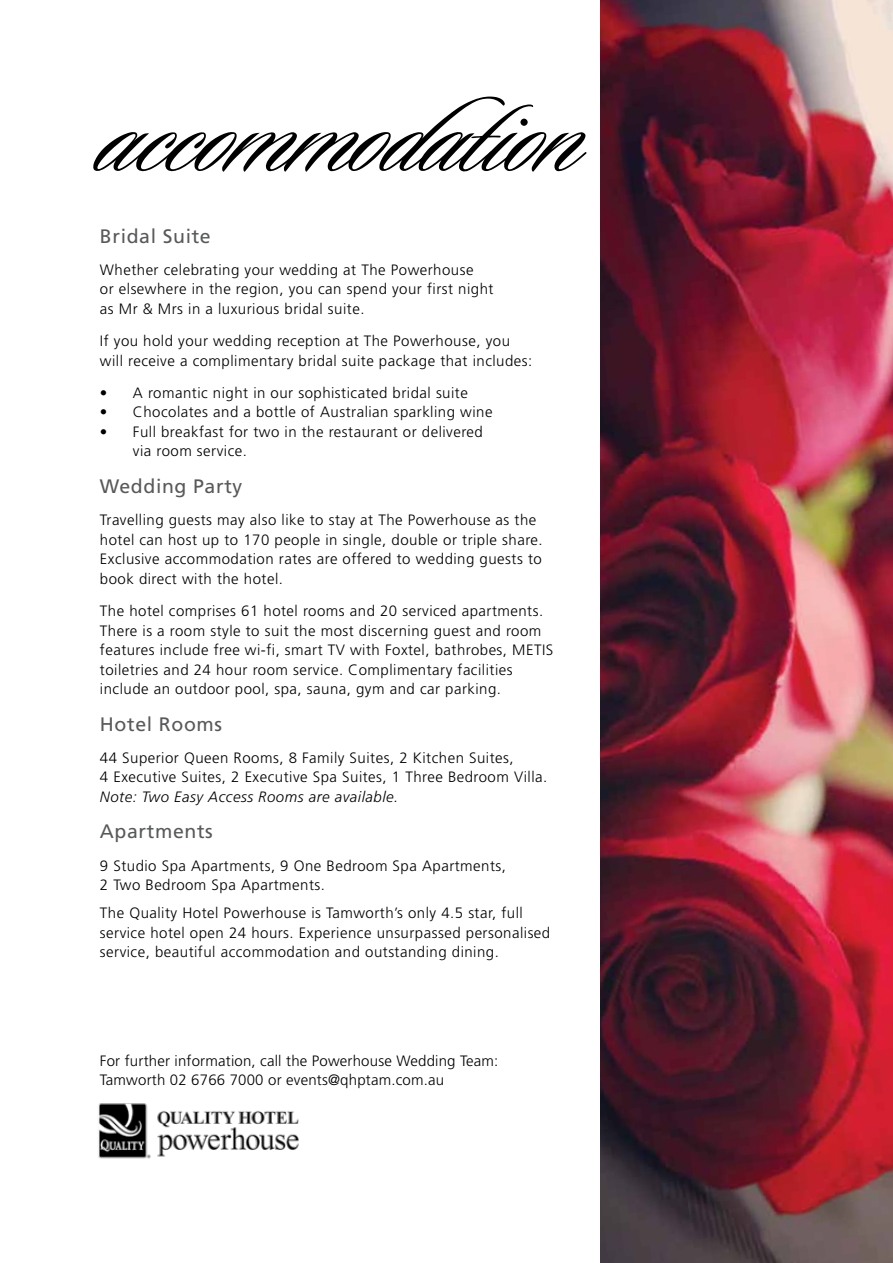
<style>
.page{position:relative;width:893px;height:1263px;background:#fff}
.page>*{position:absolute;margin:0;border:0;box-sizing:border-box;transform-origin:0 0}
.t1{font:128.1px "Sloop Script Two";color:#000}
.t2{font:19.5px "Frutiger";letter-spacing:.03em;color:#58595b}
.t3{font:300 15px/19.5px "Frutiger";letter-spacing:.03em;color:#000}
.t4{font:300 15px/19.5px "Frutiger";letter-spacing:.01em;color:#000}
.t5{font:italic 300 15px "Frutiger";letter-spacing:.03em;color:#000}
</style>
<div class="page">
<img style="left:98px;top:1103px;width:201px;height:56px">
<img style="left:600px;top:0;width:293px;height:1263px">
<h1 class="t1" style="left:100px;top:67px;width:485px">accommodation</h1>
<h2 class="t2" style="left:100px;top:224px;width:112px">Bridal Suite</h2>
<p class="t3" style="left:100px;top:260px;width:395px">Whether celebrating your wedding at The Powerhouse<br>or elsewhere in the region, you can spend your first night as Mr &amp; Mrs in a luxurious bridal suite.</p>
<p class="t3" style="left:100px;top:331px;width:434px">If you hold your wedding reception at The Powerhouse, you will receive a complimentary bridal suite package that includes:</p>
<p class="t3" style="left:100px;top:383px;width:369px">• A romantic night in our sophisticated bridal suite</p>
<p class="t3" style="left:100px;top:403px;width:394px">• Chocolates and a bottle of Australian sparkling wine</p>
<p class="t3" style="left:133px;top:422px;width:352px;text-indent:-33px">• Full breakfast for two in the restaurant or delivered via room service.</p>
<h2 class="t2" style="left:100px;top:475px;width:144px">Wedding Party</h2>
<p class="t3" style="left:100px;top:510px;width:444px">Travelling guests may also like to stay at The Powerhouse as the hotel can host up to 170 people in single, double or triple share.<br>Exclusive accommodation rates are offered to wedding guests to book direct with the hotel.</p>
<p class="t3" style="left:100px;top:601px;width:455px">The hotel comprises 61 hotel rooms and 20 serviced apartments.<br>There is a room style to suit the most discerning guest and room features include free wi-fi, smart TV with Foxtel, bathrobes, METIS toiletries and 24 hour room service. Complimentary facilities include an outdoor pool, spa, sauna, gym and car parking.</p>
<h2 class="t2" style="left:100px;top:712px;width:124px">Hotel Rooms</h2>
<p class="t3" style="left:100px;top:748px;width:449px">44 Superior Queen Rooms, 8 Family Suites, 2 Kitchen Suites,<br>4 Executive Suites, 2 Executive Spa Suites, 1 Three Bedroom Villa.</p>
<p class="t5" style="left:100px;top:788px;width:300px">Note: Two Easy Access Rooms are available.</p>
<h2 class="t2" style="left:100px;top:820px;width:114px">Apartments</h2>
<p class="t3" style="left:100px;top:856px;width:408px">9 Studio Spa Apartments, 9 One Bedroom Spa Apartments,<br>2 Two Bedroom Spa Apartments.</p>
<p class="t3" style="left:100px;top:903px;width:452px">The Quality Hotel Powerhouse is Tamworth’s only 4.5 star, full service hotel open 24 hours. Experience unsurpassed personalised service, beautiful accommodation and outstanding dining.</p>
<p class="t4" style="left:100px;top:1051px;width:400px">For further information, call the Powerhouse Wedding Team:<br>Tamworth 02 6766 7000 or events@qhptam.com.au</p>
</div>
